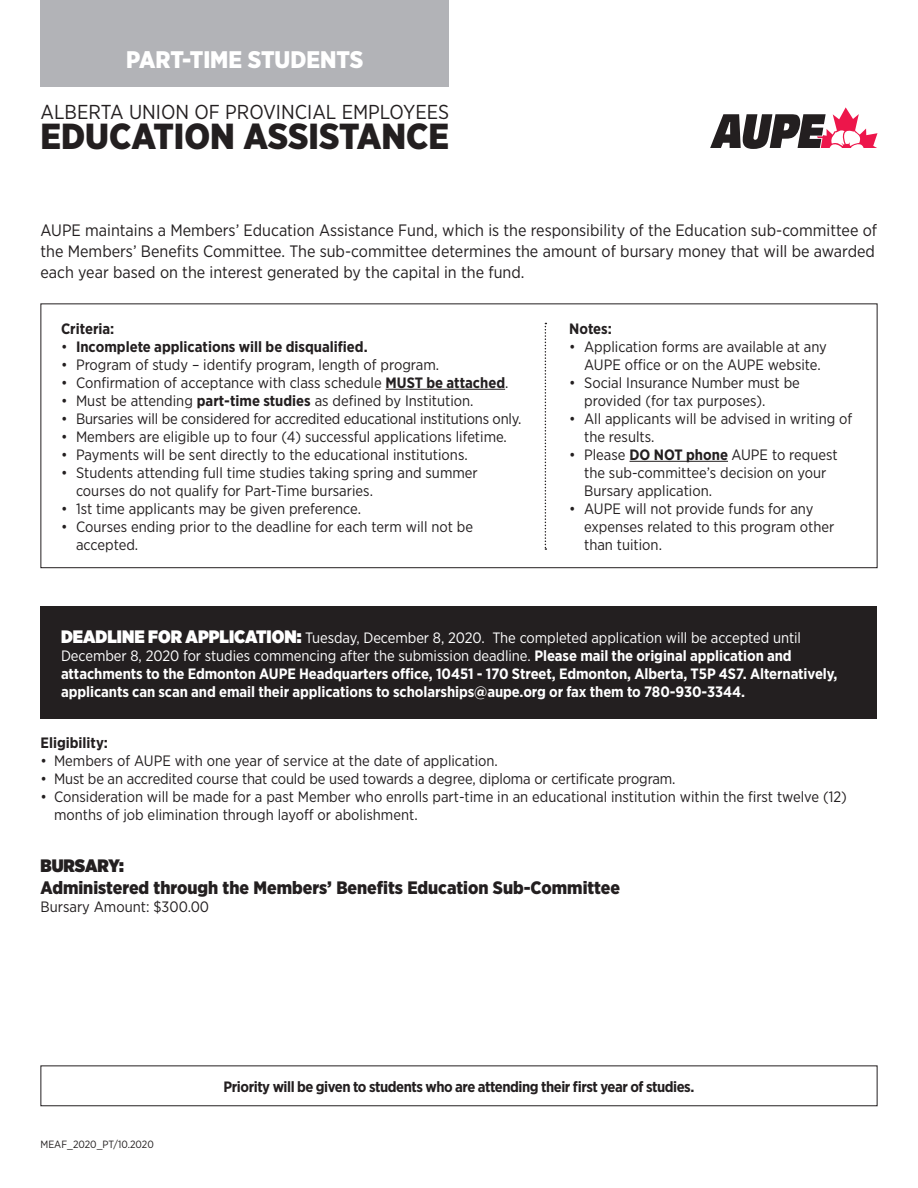
<style>
.page{position:relative;width:918px;height:1188px;background:#fff}
.page>*{position:absolute;margin:0;border:0;box-sizing:border-box;transform-origin:0 0}
.t1{font:900 36.15px "Gotham Narrow";color:#231f20}
.t2{font:900 24px "Gotham Narrow";color:#fff}
.t3{font:20.1px "Gotham Narrow";color:#231f20}
.t4{font:900 18px "Gotham Narrow";color:#231f20}
.t5{font:900 18px "Gotham Narrow";color:#231f20}
.t6{font:16.5px/21px "Gotham Narrow";color:#231f20}
.t7{font:15px/18px "Gotham Narrow";color:#231f20}
.t8{font:700 15px/18px "Gotham Narrow";letter-spacing:-.005em;color:#fff}
.t9{font:700 15px "Gotham Narrow";letter-spacing:-.015em;color:#231f20}
.t10{font:10.5px "Gotham Narrow";color:#231f20}
.s1{font-weight:400}
.s2{font-weight:700}
.s3{font-weight:900;font-size:18px}
</style>
<div class="page">
<div style="left:40px;top:1065px;width:838px;height:41px;border:1px solid #231f20"></div>
<div style="left:40px;top:606px;width:838px;height:113px;background:#231f20"></div>
<div style="left:40px;top:0;width:409px;height:86px;background:#b2b3b7"></div>
<hr style="left:386px;top:389px;width:119px;height:1px;background:#231f20">
<svg style="left:710px;top:107px;width:168px;height:42px"></svg>
<hr style="left:630px;top:461px;width:98px;height:1px;background:#231f20">
<svg style="left:545px;top:323px;width:1px;height:227px"></svg>
<p class="t2" style="left:126px;top:43px;width:239px">PART-TIME STUDENTS</p>
<p class="t3" style="left:40px;top:99px;width:410px">ALBERTA UNION OF PROVINCIAL EMPLOYEES</p>
<p class="t1" style="left:40px;top:112px;width:410px">EDUCATION ASSISTANCE</p>
<p class="t6" style="left:40px;top:219px;width:838px">AUPE maintains a Members’ Education Assistance Fund, which is the responsibility of the Education sub-committee of the Members’ Benefits Committee. The sub-committee determines the amount of bursary money that will be awarded each year based on the interest generated by the capital in the fund.</p>
<p class="t9" style="left:61px;top:319px;width:55px">Criteria:</p>
<p class="t9" style="left:61px;top:337px;width:308px"><span class="s1">•</span> Incomplete applications will be disqualified.</p>
<p class="t7" style="left:61px;top:355px;width:380px">• Program of study – identify program, length of program.</p>
<p class="t7" style="left:61px;top:373px;width:449px">• Confirmation of acceptance with class schedule <span class="s2">MUST be attached</span>.</p>
<p class="t7" style="left:61px;top:391px;width:414px">• Must be attending <span class="s2">part-time studies</span> as defined by Institution.</p>
<p class="t7" style="left:61px;top:409px;width:462px">• Bursaries will be considered for accredited educational institutions only.</p>
<p class="t7" style="left:61px;top:427px;width:447px">• Members are eligible up to four (4) successful applications lifetime.</p>
<p class="t7" style="left:61px;top:445px;width:408px">• Payments will be sent directly to the educational institutions.</p>
<p class="t7" style="left:76px;top:463px;width:403px;text-indent:-15px">• Students attending full time studies taking spring and summer courses do not qualify for Part-Time bursaries.</p>
<p class="t7" style="left:61px;top:499px;width:302px">• 1st time applicants may be given preference.</p>
<p class="t7" style="left:76px;top:517px;width:399px;text-indent:-15px">• Courses ending prior to the deadline for each term will not be accepted.</p>
<p class="t9" style="left:569px;top:319px;width:44px">Notes:</p>
<p class="t7" style="left:569px;top:337px;width:259px;text-align:center">• Application forms are available at any<br>AUPE office or on the AUPE website.</p>
<p class="t7" style="left:584px;top:373px;width:217px;text-indent:-15px">• Social Insurance Number must be provided (for tax purposes).</p>
<p class="t7" style="left:584px;top:409px;width:270px;text-indent:-15px">• All applicants will be advised in writing of the results.</p>
<p class="t7" style="left:584px;top:445px;width:255px;text-indent:-15px">• Please <span class="s2">DO NOT phone</span> AUPE to request the sub-committee’s decision on your<br>Bursary application.</p>
<p class="t7" style="left:584px;top:499px;width:252px;text-indent:-15px">• AUPE will not provide funds for any expenses related to this program other than tuition.</p>
<p class="t8" style="left:61px;top:629px;width:778px"><span class="s3">DEADLINE FOR APPLICATION:</span> <span class="s1">Tuesday, December 8, 2020. The completed application will be accepted until December 8, 2020 for studies commencing after the submission deadline.</span> Please mail the original application and attachments to the Edmonton AUPE Headquarters office, 10451 - 170 Street, Edmonton, Alberta, T5P 4S7. Alternatively, applicants can scan and email their applications to scholarships@aupe.org or fax them to 780-930-3344.</p>
<p class="t9" style="left:40px;top:733px;width:69px">Eligibility:</p>
<p class="t7" style="left:40px;top:752px;width:459px">• Members of AUPE with one year of service at the date of application.</p>
<p class="t7" style="left:40px;top:770px;width:636px">• Must be an accredited course that could be used towards a degree, diploma or certificate program.</p>
<p class="t7" style="left:54px;top:788px;width:794px;text-indent:-14px">• Consideration will be made for a past Member who enrolls part-time in an educational institution within the first twelve (12) months of job elimination through layoff or abolishment.</p>
<p class="t5" style="left:40px;top:854px;width:85px">BURSARY:</p>
<p class="t4" style="left:40px;top:875px;width:581px">Administered through the Members’ Benefits Education Sub-Committee</p>
<p class="t7" style="left:40px;top:897px;width:170px">Bursary Amount: $300.00</p>
<p class="t10" style="left:40px;top:1137px;width:115px">MEAF_2020_PT/10.2020</p>
<p class="t9" style="left:224px;top:1077px;width:472px">Priority will be given to students who are attending their first year of studies.</p>
</div>
